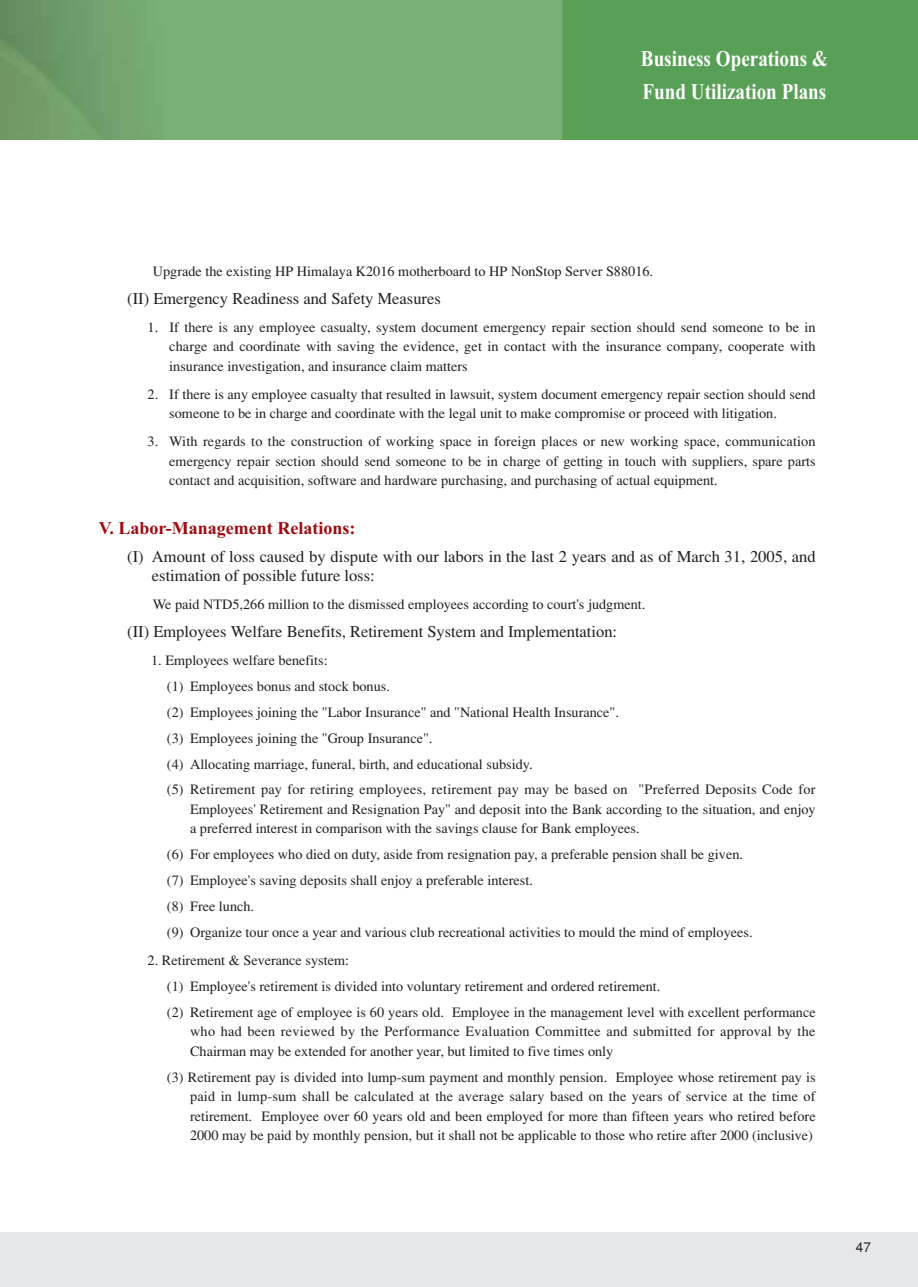
<style>
.page{position:relative;width:918px;height:1287px;background:#fff}
.page>*{position:absolute;margin:0;border:0;box-sizing:border-box;transform-origin:0 0}
.t1{font:700 22.5px/33.8px "Times New Roman";color:#fff;scale:.85 1}
.t2{font:700 18px "Times New Roman";color:#9e0a0f}
.t3{font:16.5px/19.5px "Times";color:#231f20}
.t4{font:14.25px/26px "Times";color:#231f20}
.t5{font:14.25px/19.5px "Times";letter-spacing:.02em;color:#231f20}
.t6{font:13.5px "Helvetica";color:#231f20}
</style>
<div class="page">
<img style="left:0;top:0;width:918px;height:140px">
<div style="left:0;top:1232px;width:918px;height:55px;background:#e6e7e8"></div>
<h1 class="t1" style="left:641px;top:44px;width:222px">Business Operations &amp;<br>Fund Utilization Plans</h1>
<p class="t4" style="left:153px;top:259px;width:502px">Upgrade the existing HP Himalaya K2016 motherboard to HP NonStop Server S88016.</p>
<p class="t3" style="left:127px;top:290px;width:315px">(II) Emergency Readiness and Safety Measures</p>
<p class="t4" style="left:169px;top:319px;width:648px;line-height:19.5px;text-align:justify;text-indent:-22px">1. If there is any employee casualty, system document emergency repair section should send someone to be in charge and coordinate with saving the evidence, get in contact with the insurance company, cooperate with insurance investigation, and insurance claim matters</p>
<p class="t4" style="left:169px;top:386px;width:648px;line-height:19.5px;text-indent:-22px">2. If there is any employee casualty that resulted in lawsuit, system document emergency repair section should send someone to be in charge and coordinate with the legal unit to make compromise or proceed with litigation.</p>
<p class="t4" style="left:169px;top:433px;width:648px;line-height:19.5px;text-align:justify;text-indent:-22px">3. With regards to the construction of working space in foreign places or new working space, communication emergency repair section should send someone to be in charge of getting in touch with suppliers, spare parts contact and acquisition, software and hardware purchasing, and purchasing of actual equipment.</p>
<p class="t2" style="left:99px;top:522px;width:258px">V. Labor-Management Relations:</p>
<p class="t3" style="left:152px;top:548px;width:665px;text-indent:-25px">(I) Amount of loss caused by dispute with our labors in the last 2 years and as of March 31, 2005, and estimation of possible future loss:</p>
<p class="t4" style="left:153px;top:593px;width:494px">We paid NTD5,266 million to the dismissed employees according to court's judgment.</p>
<p class="t3" style="left:127px;top:623px;width:491px">(II) Employees Welfare Benefits, Retirement System and Implementation:</p>
<p class="t4" style="left:167px;top:649px;width:650px;text-indent:-16px">1. Employees welfare benefits:<br>(1) Employees bonus and stock bonus.<br>(2) Employees joining the "Labor Insurance" and "National Health Insurance".<br>(3) Employees joining the "Group Insurance".<br>(4) Allocating marriage, funeral, birth, and educational subsidy.<br>(5) Retirement pay for retiring employees, retirement pay may be based on "Preferred Deposits Code for</p>
<p class="t4" style="left:190px;top:801px;width:627px;line-height:19.5px">Employees' Retirement and Resignation Pay" and deposit into the Bank according to the situation, and enjoy a preferred interest in comparison with the savings clause for Bank employees.</p>
<p class="t4" style="left:167px;top:843px;width:587px">(6) For employees who died on duty, aside from resignation pay, a preferable pension shall be given. (7) Employee's saving deposits shall enjoy a preferable interest.<br>(8) Free lunch.<br>(9) Organize tour once a year and various club recreational activities to mould the mind of employees.</p>
<p class="t4" style="left:167px;top:949px;width:650px;text-indent:-19px">2. Retirement &amp; Severance system:<br>(1) Employee's retirement is divided into voluntary retirement and ordered retirement.<br>(2) Retirement age of employee is 60 years old. Employee in the management level with excellent performance</p>
<p class="t5" style="left:190px;top:1023px;width:627px">who had been reviewed by the Performance Evaluation Committee and submitted for approval by the<br>Chairman may be extended for another year, but limited to five times only</p>
<p class="t4" style="left:190px;top:1068px;width:627px;line-height:19.5px;text-align:justify;text-indent:-23px">(3) Retirement pay is divided into lump-sum payment and monthly pension. Employee whose retirement pay is paid in lump-sum shall be calculated at the average salary based on the years of service at the time of retirement. Employee over 60 years old and been employed for more than fifteen years who retired before 2000 may be paid by monthly pension, but it shall not be applicable to those who retire after 2000 (inclusive)</p>
<p class="t6" style="left:856px;top:1242px;width:17px">47</p>
</div>
